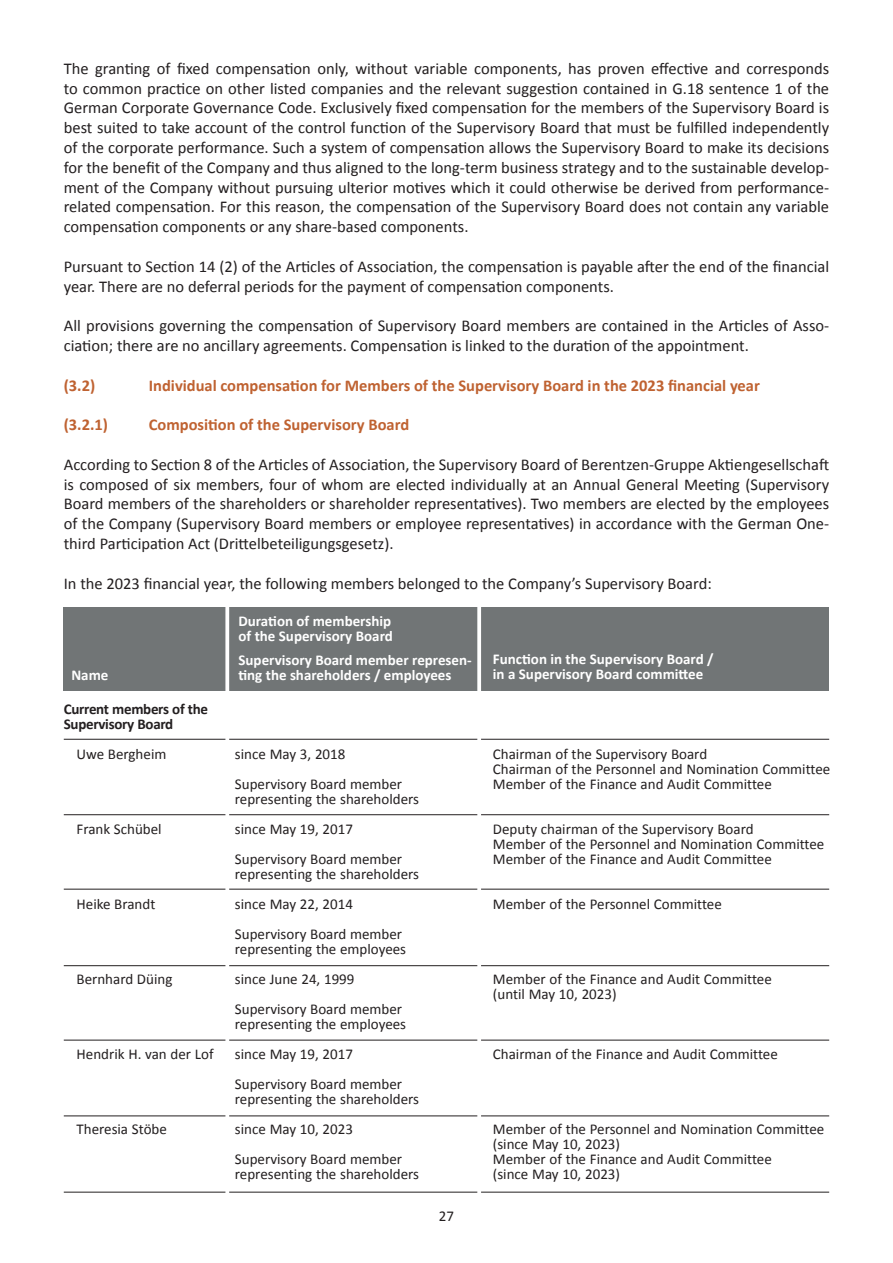
<style>
.page{position:relative;width:893px;height:1263px;background:#fff}
.page>*{position:absolute;margin:0;border:0;box-sizing:border-box;transform-origin:0 0}
.t1{font:16.5px/19.8px "Calibri";color:#231f20;text-align:justify}
.t2{font:700 16.5px "Calibri";color:#bf6231}
.t3{font:15px/30px "Calibri";color:#231f20}
.t4{font:700 15px/15px "Calibri";color:#fff}
.t5{font:700 15px/15px "Calibri";letter-spacing:-.02em;color:#231f20}
</style>
<div class="page">
<div style="left:64px;top:607px;width:765px;height:84px;background:#717576"></div>
<hr style="left:64px;top:739px;width:765px;height:1px;background:#231f20">
<hr style="left:64px;top:814px;width:765px;height:1px;background:#231f20">
<hr style="left:64px;top:889px;width:765px;height:1px;background:#231f20">
<hr style="left:64px;top:965px;width:765px;height:1px;background:#231f20">
<hr style="left:64px;top:1115px;width:765px;height:1px;background:#231f20">
<hr style="left:64px;top:1192px;width:765px;height:1px;background:#231f20">
<hr style="left:64px;top:1040px;width:765px;height:1px;background:#231f20">
<hr style="left:225px;top:587px;width:4px;height:613px;background:#fff">
<hr style="left:477px;top:587px;width:4px;height:649px;background:#fff">
<p class="t1" style="left:64px;top:58px;width:767px">The granting of fixed compensation only, without variable components, has proven effective and corresponds to common practice on other listed companies and the relevant suggestion contained in G.18 sentence 1 of the German Corporate Governance Code. Exclusively fixed compensation for the members of the Supervisory Board is best suited to take account of the control function of the Supervisory Board that must be fulfilled independently of the corporate performance. Such a system of compensation allows the Supervisory Board to make its decisions for the benefit of the Company and thus aligned to the long-term business strategy and to the sustainable develop&shy;ment of the Company without pursuing ulterior motives which it could otherwise be derived from performance&shy;related compensation. For this reason, the compensation of the Supervisory Board does not contain any variable compensation components or any share-based components.</p>
<p class="t1" style="left:64px;top:256px;width:767px">Pursuant to Section 14 (2) of the Articles of Association, the compensation is payable after the end of the financial year. There are no deferral periods for the payment of compensation components.</p>
<p class="t1" style="left:64px;top:316px;width:767px">All provisions governing the compensation of Supervisory Board members are contained in the Articles of Asso&shy;ciation; there are no ancillary agreements. Compensation is linked to the duration of the appointment.</p>
<p class="t2" style="left:64px;top:375px;width:33px">(3.2)</p>
<p class="t2" style="left:149px;top:375px;width:613px">Individual compensation for Members of the Supervisory Board in the 2023 financial year</p>
<p class="t2" style="left:64px;top:414px;width:46px">(3.2.1)</p>
<p class="t2" style="left:149px;top:414px;width:262px">Composition of the Supervisory Board</p>
<p class="t1" style="left:64px;top:454px;width:767px">According to Section 8 of the Articles of Association, the Supervisory Board of Berentzen-Gruppe Aktiengesellschaft is composed of six members, four of whom are elected individually at an Annual General Meeting (Supervisory Board members of the shareholders or shareholder representatives). Two members are elected by the employees of the Company (Supervisory Board members or employee representatives) in accordance with the German One&shy;third Participation Act (Drittelbeteiligungsgesetz).</p>
<p class="t1" style="left:64px;top:573px;width:649px">In the 2023 financial year, the following members belonged to the Company’s Supervisory Board:</p>
<p class="t4" style="left:71px;top:668px;width:39px">Name</p>
<p class="t5" style="left:64px;top:701px;width:146px">Current members of the<br>Supervisory Board</p>
<p class="t3" style="left:77px;top:739px;width:91px">Uwe Bergheim</p>
<p class="t3" style="left:77px;top:814px;width:87px">Frank Schübel</p>
<p class="t3" style="left:77px;top:889px;width:80px">Heike Brandt</p>
<p class="t3" style="left:77px;top:964px;width:97px">Bernhard Düing</p>
<p class="t3" style="left:77px;top:1039px;width:139px">Hendrik H. van der Lof</p>
<p class="t3" style="left:77px;top:1114px;width:92px">Theresia Stöbe</p>
<p class="t4" style="left:238px;top:613px;width:156px">Duration of membership of the Supervisory Board</p>
<p class="t4" style="left:238px;top:652px;width:235px">Supervisory Board member represen&shy;ting the shareholders / employees</p>
<p class="t4" style="left:493px;top:652px;width:222px">Function in the Supervisory Board / in a Supervisory Board committee</p>
<p class="t3" style="left:235px;top:739px;width:169px">since May 3, 2018<br>Supervisory Board member</p>
<p class="t3" style="left:235px;top:784px;width:186px">representing the shareholders since May 19, 2017<br>Supervisory Board member</p>
<p class="t3" style="left:235px;top:859px;width:186px">representing the shareholders since May 22, 2014<br>Supervisory Board member</p>
<p class="t3" style="left:235px;top:934px;width:173px">representing the employees since June 24, 1999<br>Supervisory Board member</p>
<p class="t3" style="left:235px;top:1009px;width:173px">representing the employees since May 19, 2017<br>Supervisory Board member</p>
<p class="t3" style="left:235px;top:1084px;width:186px">representing the shareholders since May 10, 2023<br>Supervisory Board member</p>
<p class="t3" style="left:235px;top:1159px;width:186px">representing the shareholders</p>
<p class="t3" style="left:439px;top:1201px;width:17px">27</p>
<p class="t3" style="left:493px;top:746px;width:339px;line-height:15px">Chairman of the Supervisory Board<br>Chairman of the Personnel and Nomination Committee<br>Member of the Finance and Audit Committee</p>
<p class="t3" style="left:493px;top:821px;width:333px;line-height:15px">Deputy chairman of the Supervisory Board<br>Member of the Personnel and Nomination Committee<br>Member of the Finance and Audit Committee</p>
<p class="t3" style="left:493px;top:889px;width:230px">Member of the Personnel Committee</p>
<p class="t3" style="left:493px;top:971px;width:280px;line-height:15px">Member of the Finance and Audit Committee (until May 10, 2023)</p>
<p class="t3" style="left:493px;top:1039px;width:286px">Chairman of the Finance and Audit Committee</p>
<p class="t3" style="left:493px;top:1121px;width:333px;line-height:15px">Member of the Personnel and Nomination Committee (since May 10, 2023)<br>Member of the Finance and Audit Committee<br>(since May 10, 2023)</p>
</div>
